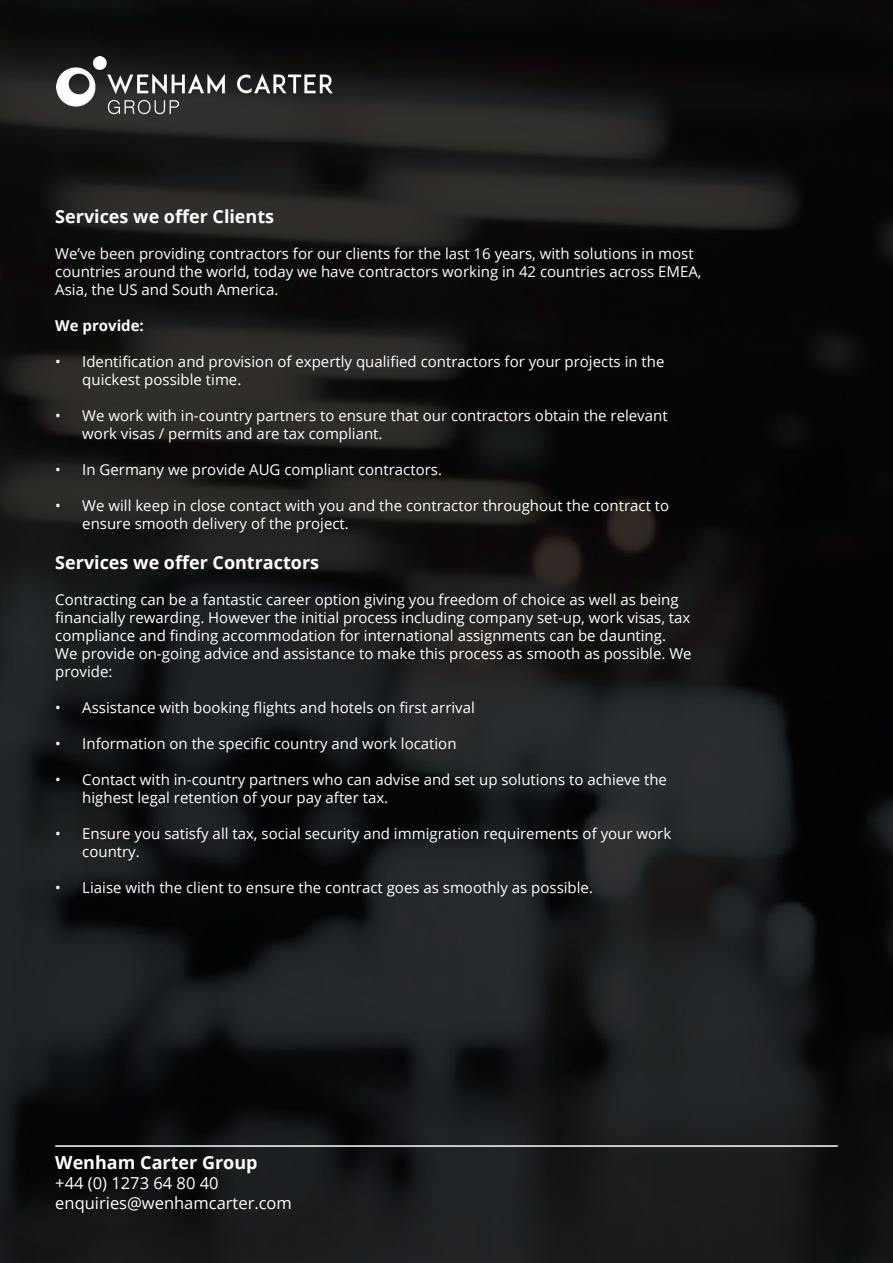
<style>
.page{position:relative;width:893px;height:1263px;background:#fff}
.page>*{position:absolute;margin:0;border:0;box-sizing:border-box;transform-origin:0 0}
.t1{font:700 18px "Open Sans";color:#fff}
.t2{font:16.5px/19.8px "Open Sans";color:#fff}
.t3{font:15px/18px "Open Sans";color:#fff}
.t4{font:700 15px "Open Sans";color:#fff}
</style>
<div class="page">
<img style="left:0;top:0;width:893px;height:1263px">
<img style="left:56px;top:56px;width:288px;height:64px">
<hr style="left:55px;top:1145px;width:783px;height:2px;background:#fff">
<p class="t1" style="left:55px;top:204px;width:220px">Services we offer Clients</p>
<p class="t3" style="left:55px;top:244px;width:648px">We’ve been providing contractors for our clients for the last 16 years, with solutions in most countries around the world, today we have contractors working in 42 countries across EMEA,<br>Asia, the US and South America.</p>
<p class="t4" style="left:55px;top:315px;width:90px">We provide:</p>
<p class="t3" style="left:82px;top:352px;width:584px;text-indent:-27px">• Identification and provision of expertly qualified contractors for your projects in the quickest possible time.</p>
<p class="t3" style="left:82px;top:406px;width:587px;text-indent:-27px">• We work with in-country partners to ensure that our contractors obtain the relevant work visas / permits and are tax compliant.</p>
<p class="t3" style="left:55px;top:460px;width:388px">• In Germany we provide AUG compliant contractors.</p>
<p class="t3" style="left:82px;top:496px;width:588px;text-indent:-27px">• We will keep in close contact with you and the contractor throughout the contract to ensure smooth delivery of the project.</p>
<p class="t1" style="left:55px;top:550px;width:265px">Services we offer Contractors</p>
<p class="t3" style="left:55px;top:590px;width:638px">Contracting can be a fantastic career option giving you freedom of choice as well as being financially rewarding. However the initial process including company set-up, work visas, tax compliance and finding accommodation for international assignments can be daunting.<br>We provide on-going advice and assistance to make this process as smooth as possible. We provide:</p>
<p class="t3" style="left:55px;top:698px;width:421px">• Assistance with booking flights and hotels on first arrival</p>
<p class="t3" style="left:55px;top:734px;width:403px">• Information on the specific country and work location</p>
<p class="t3" style="left:82px;top:770px;width:586px;text-indent:-27px">• Contact with in-country partners who can advise and set up solutions to achieve the highest legal retention of your pay after tax.</p>
<p class="t3" style="left:82px;top:824px;width:590px;text-indent:-27px">• Ensure you satisfy all tax, social security and immigration requirements of your work country.</p>
<p class="t3" style="left:55px;top:878px;width:539px">• Liaise with the client to ensure the contract goes as smoothly as possible.</p>
<p class="t1" style="left:55px;top:1150px;width:204px">Wenham Carter Group</p>
<p class="t2" style="left:55px;top:1172px;width:238px">+44 (0) 1273 64 80 40 enquiries@wenhamcarter.com</p>
</div>
